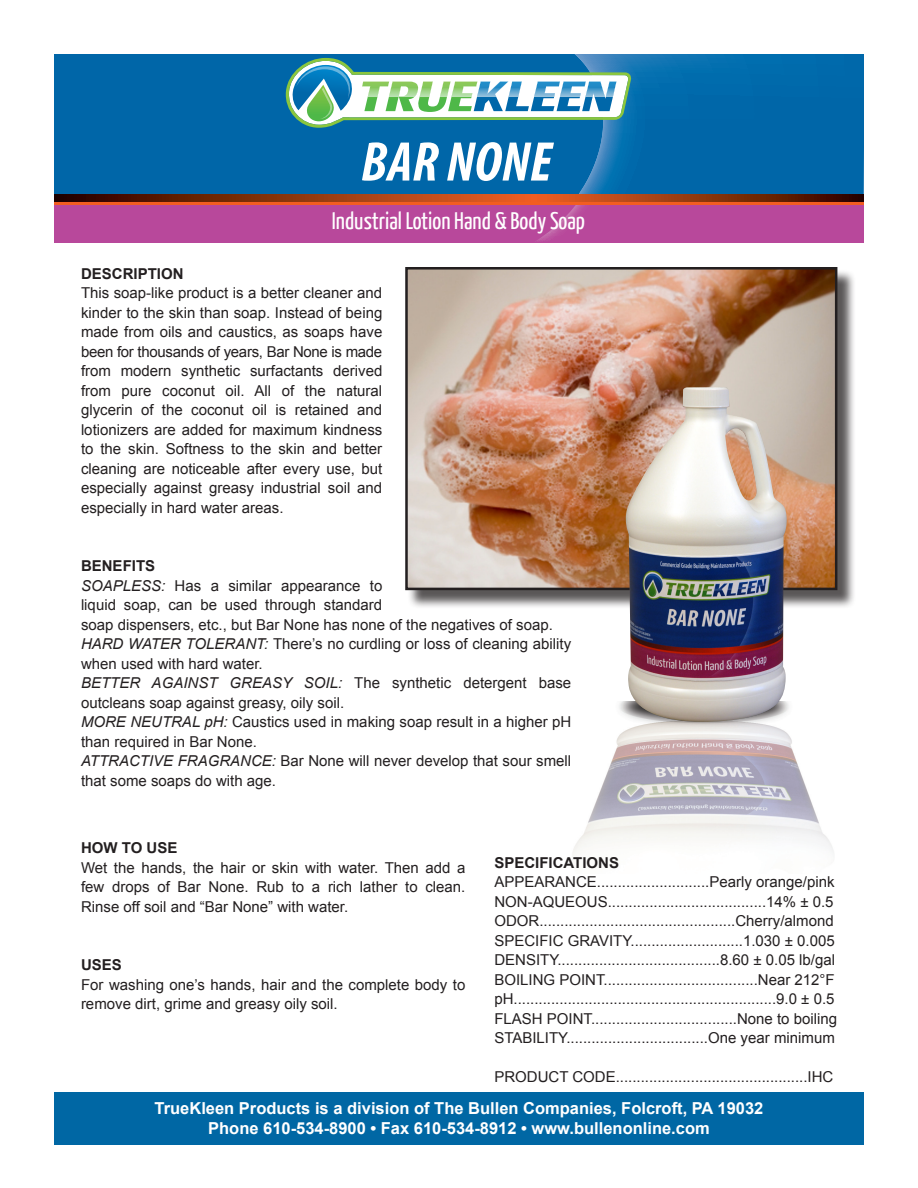
<style>
.page{position:relative;width:918px;height:1188px;background:#fff}
.page>*{position:absolute;margin:0;border:0;box-sizing:border-box;transform-origin:0 0}
.t1{font:italic 700 condensed 56.25px "Myriad Pro";color:#fff}
.t2{font:24px "Yanone Kaffeesatz";color:#fff}
.t3{font:700 16.5px "Arial";color:#fff}
.t4{font:15px/19.5px "Arial";color:#231f20}
.t5{font:700 15px "Arial";color:#231f20}
.s1{font-weight:700}
.s2{font-style:italic}
</style>
<div class="page">
<div style="left:407px;top:269px;width:449px;height:340px;background:#231f20;opacity:.75"></div>
<img style="left:409px;top:271px;width:424px;height:315px">
<div style="left:405px;top:267px;width:432px;height:323px;border:3px solid #231f20"></div>
<div style="left:54px;top:54px;width:661px;height:188px;background:#0066a8"></div>
<div style="left:715px;top:54px;width:149px;height:140px;background:#0066a8"></div>
<div style="left:54px;top:199px;width:810px;height:43px;background:#b8489b"></div>
<svg style="left:285px;top:54px;width:430px;height:187px"></svg>
<svg style="left:54px;top:194px;width:810px;height:8px;background:#8c330e"></svg>
<hr style="left:54px;top:202px;width:810px;height:3px;background:#f25d21">
<div style="left:54px;top:1092px;width:810px;height:52px;background:#0067a4"></div>
<img style="left:572px;top:701px;width:262px;height:156px">
<img style="left:626px;top:387px;width:161px;height:335px">
<p class="t1" style="left:361px;top:127px;width:192px">BAR NONE</p>
<p class="t2" style="left:332px;top:205px;width:255px">Industrial Lotion Hand &amp; Body Soap</p>
<p class="t4" style="left:81px;top:264px;width:303px"><span class="s1">DESCRIPTION<br></span>This soap-like product is a better cleaner and kinder to the skin than soap. Instead of being made from oils and caustics, as soaps have been for thousands of years, Bar None is made from modern synthetic surfactants derived from pure coconut oil. All of the natural glycerin of the coconut oil is retained and lotionizers are added for maximum kindness to the skin. Softness to the skin and better cleaning are noticeable after every use, but especially against greasy industrial soil and especially in hard water areas.</p>
<p class="t4" style="left:81px;top:556px;width:473px"><span class="s1">BENEFITS<br></span><span class="s2">SOAPLESS:</span> Has a similar appearance to<br>liquid soap, can be used through standard<br>soap dispensers, etc., but Bar None has none of the negatives of soap.</p>
<p class="t4" style="left:81px;top:634px;width:492px"><span class="s2">HARD WATER TOLERANT:</span> There’s no curdling or loss of cleaning ability when used with hard water.</p>
<p class="t4" style="left:81px;top:673px;width:492px"><span class="s2">BETTER AGAINST GREASY SOIL:</span> The synthetic detergent base outcleans soap against greasy, oily soil.</p>
<p class="t4" style="left:81px;top:712px;width:492px"><span class="s2">MORE NEUTRAL pH:</span> Caustics used in making soap result in a higher pH than required in Bar None.</p>
<p class="t4" style="left:81px;top:751px;width:492px"><span class="s2">ATTRACTIVE FRAGRANCE:</span> Bar None will never develop that sour smell that some soaps do with age.</p>
<p class="t5" style="left:81px;top:838px;width:98px">HOW TO USE</p>
<p class="t4" style="left:81px;top:858px;width:386px;text-align:justify">Wet the hands, the hair or skin with water. Then add a few drops of Bar None. Rub to a rich lather to clean.<br>Rinse off soil and “Bar None” with water.</p>
<p class="t5" style="left:81px;top:955px;width:42px">USES</p>
<p class="t4" style="left:81px;top:975px;width:386px">For washing one’s hands, hair and the complete body to remove dirt, grime and greasy oily soil.</p>
<p class="t5" style="left:494px;top:853px;width:126px">SPECIFICATIONS</p>
<p class="t4" style="left:494px;top:872px;width:342px">APPEARANCE...........................Pearly orange/pink</p>
<p class="t4" style="left:494px;top:892px;width:341px">NON-AQUEOUS......................................14% ± 0.5</p>
<p class="t4" style="left:494px;top:911px;width:341px">ODOR...............................................Cherry/almond</p>
<p class="t4" style="left:494px;top:931px;width:342px">SPECIFIC GRAVITY...........................1.030 ± 0.005</p>
<p class="t4" style="left:494px;top:950px;width:342px">DENSITY.......................................8.60 ± 0.05 lb/gal</p>
<p class="t4" style="left:494px;top:970px;width:342px">BOILING POINT.....................................Near 212°F</p>
<p class="t4" style="left:494px;top:989px;width:342px">pH...............................................................9.0 ± 0.5</p>
<p class="t4" style="left:494px;top:1009px;width:344px">FLASH POINT...................................None to boiling</p>
<p class="t4" style="left:494px;top:1028px;width:342px">STABILITY..................................One year minimum</p>
<p class="t4" style="left:494px;top:1067px;width:341px">PRODUCT CODE..............................................IHC</p>
<p class="t3" style="left:155px;top:1097px;width:610px">TrueKleen Products is a division of The Bullen Companies, Folcroft, PA 19032</p>
<p class="t3" style="left:208px;top:1117px;width:503px">Phone 610-534-8900 • Fax 610-534-8912 • www.bullenonline.com</p>
</div>
